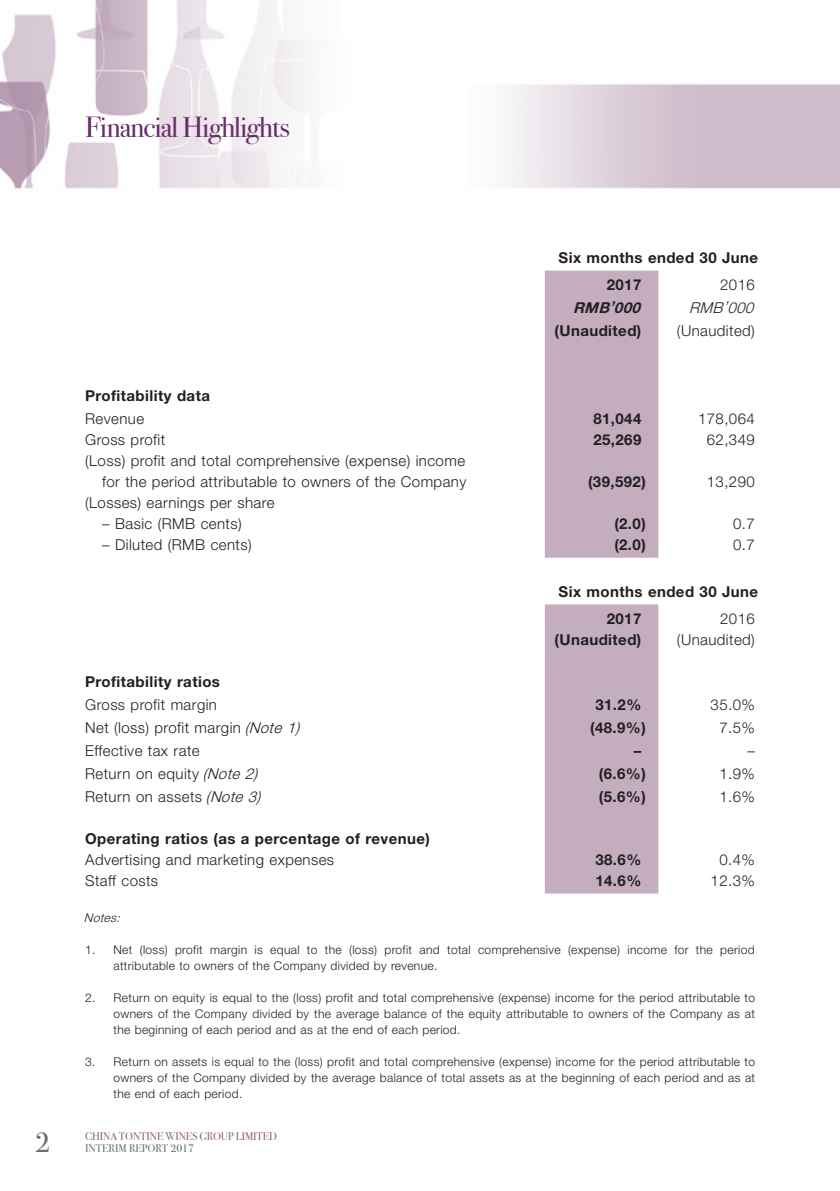
<style>
.page{position:relative;width:840px;height:1191px;background:#fff}
.page>*{position:absolute;margin:0;border:0;box-sizing:border-box;transform-origin:0 0}
.t1{font:29px "Bodoni Svty Two ITCTT";letter-spacing:-.03em;color:#682d68}
.t2{font:28px "Bodoni Svty Two ITCTT";color:#6c6d70}
.Body_Text{font:300 15px/21px "Helvetica Neue LT Std";letter-spacing:.03em;color:#231f20;text-align:right}
.Body_Text-2{font:700 15px "Helvetica Neue LT Std";letter-spacing:.03em;color:#231f20}
.Body_Text-3{font:italic 700 15px "Helvetica Neue LT Std";color:#231f20}
.Body_Text-4{font:italic 300 15px "Helvetica Neue LT Std";color:#231f20}
.Non-Acc_Notes{font:300 12px/16px "Helvetica Neue LT Std";letter-spacing:.03em;color:#231f20;text-align:justify}
.Non-Acc_Notes-2{font:italic 300 12px "Helvetica Neue LT Std";color:#231f20}
.t3{font:11px "Bodoni Svty Two ITCTT";letter-spacing:-.01em;color:#8b6186}
.t4{font:11px "Bodoni Svty Two ITCTT";color:#6c6d70}
.s1{font-style:italic}
</style>
<div class="page">
<img style="left:0;top:0;width:839px;height:894px">
<div style="left:544px;top:270px;width:114px;height:287px;background:#c3adbf"></div>
<div style="left:544px;top:604px;width:114px;height:289px;background:#c3adbf"></div>
<p class="t1" style="left:85px;top:104px;width:206px">Financial Highlights</p>
<p class="Body_Text-2" style="left:558px;top:248px;width:201px">Six months ended 30 June</p>
<p class="Body_Text-2" style="left:606px;top:275px;width:36px">2017</p>
<p class="Body_Text" style="left:719px;top:273px;width:36px">2016</p>
<p class="Body_Text-3" style="left:572px;top:298px;width:73px">RMB’000</p>
<p class="Body_Text-4" style="left:688px;top:298px;width:70px">RMB’000</p>
<p class="Body_Text-2" style="left:554px;top:321px;width:88px">(Unaudited)</p>
<p class="Body_Text" style="left:676px;top:319px;width:79px">(Unaudited)</p>
<p class="Body_Text-2" style="left:85px;top:386px;width:126px">Profitability data</p>
<p class="Body_Text" style="left:85px;top:407px;width:60px">Revenue</p>
<p class="Body_Text-2" style="left:593px;top:409px;width:49px">81,044</p>
<p class="Body_Text" style="left:697px;top:407px;width:58px">178,064</p>
<p class="Body_Text" style="left:85px;top:428px;width:82px">Gross profit</p>
<p class="Body_Text-2" style="left:593px;top:430px;width:49px">25,269</p>
<p class="Body_Text" style="left:706px;top:428px;width:49px">62,349</p>
<p class="Body_Text" style="left:85px;top:449px;width:382px">(Loss) profit and total comprehensive (expense) income for the period attributable to owners of the Company</p>
<p class="Body_Text-2" style="left:587px;top:472px;width:59px">(39,592)</p>
<p class="Body_Text" style="left:706px;top:470px;width:49px">13,290</p>
<p class="Body_Text" style="left:85px;top:491px;width:191px">(Losses) earnings per share</p>
<p class="Body_Text" style="left:102px;top:512px;width:141px">– Basic (RMB cents)</p>
<p class="Body_Text-2" style="left:614px;top:514px;width:33px">(2.0)</p>
<p class="Body_Text" style="left:732px;top:512px;width:23px">0.7</p>
<p class="Body_Text" style="left:102px;top:533px;width:151px">– Diluted (RMB cents)</p>
<p class="Body_Text-2" style="left:614px;top:535px;width:33px">(2.0)</p>
<p class="Body_Text" style="left:732px;top:533px;width:23px">0.7</p>
<p class="Body_Text-2" style="left:558px;top:582px;width:201px">Six months ended 30 June</p>
<p class="Body_Text-2" style="left:606px;top:609px;width:36px">2017</p>
<p class="Body_Text" style="left:719px;top:607px;width:36px">2016</p>
<p class="Body_Text-2" style="left:554px;top:630px;width:88px">(Unaudited)</p>
<p class="Body_Text" style="left:676px;top:628px;width:79px">(Unaudited)</p>
<p class="Body_Text-2" style="left:85px;top:672px;width:136px">Profitability ratios</p>
<p class="Body_Text" style="left:85px;top:693px;width:133px">Gross profit margin</p>
<p class="Body_Text-2" style="left:595px;top:695px;width:47px">31.2%</p>
<p class="Body_Text" style="left:710px;top:693px;width:46px">35.0%</p>
<p class="Body_Text" style="left:85px;top:716px;width:216px">Net (loss) profit margin <span class="s1">(Note1)</span></p>
<p class="Body_Text-2" style="left:589px;top:718px;width:57px">(48.9%)</p>
<p class="Body_Text" style="left:719px;top:716px;width:37px">7.5%</p>
<p class="Body_Text" style="left:85px;top:739px;width:116px">Effective tax rate</p>
<p class="Body_Text-2" style="left:633px;top:741px;width:9px">–</p>
<p class="Body_Text" style="left:747px;top:739px;width:9px">–</p>
<p class="Body_Text" style="left:85px;top:762px;width:174px">Return on equity <span class="s1">(Note2)</span></p>
<p class="Body_Text-2" style="left:598px;top:764px;width:48px">(6.6%)</p>
<p class="Body_Text" style="left:719px;top:762px;width:37px">1.9%</p>
<p class="Body_Text" style="left:85px;top:785px;width:177px">Return on assets <span class="s1">(Note3)</span></p>
<p class="Body_Text-2" style="left:598px;top:787px;width:48px">(5.6%)</p>
<p class="Body_Text" style="left:719px;top:785px;width:37px">1.6%</p>
<p class="Body_Text-2" style="left:85px;top:829px;width:346px">Operating ratios (as a percentage of revenue)</p>
<p class="Body_Text" style="left:85px;top:848px;width:250px">Advertising and marketing expenses</p>
<p class="Body_Text-2" style="left:595px;top:850px;width:47px">38.6%</p>
<p class="Body_Text" style="left:719px;top:848px;width:37px">0.4%</p>
<p class="Body_Text" style="left:85px;top:869px;width:74px">Staff costs</p>
<p class="Body_Text-2" style="left:595px;top:871px;width:47px">14.6%</p>
<p class="Body_Text" style="left:710px;top:869px;width:46px">12.3%</p>
<p class="Non-Acc_Notes-2" style="left:84px;top:910px;width:41px">Notes:</p>
<p class="Non-Acc_Notes" style="left:113px;top:941px;width:642px;text-indent:-28px">1. Net (loss) profit margin is equal to the (loss) profit and total comprehensive (expense) income for the period attributable to owners of the Company divided by revenue.</p>
<p class="Non-Acc_Notes" style="left:113px;top:989px;width:642px;text-indent:-28px">2. Return on equity is equal to the (loss) profit and total comprehensive (expense) income for the period attributable to owners of the Company divided by the average balance of the equity attributable to owners of the Company as at the beginning of each period and as at the end of each period.</p>
<p class="Non-Acc_Notes" style="left:113px;top:1053px;width:642px;text-indent:-28px">3. Return on assets is equal to the (loss) profit and total comprehensive (expense) income for the period attributable to owners of the Company divided by the average balance of total assets as at the beginning of each period and as at the end of each period.</p>
<p class="t2" style="left:35px;top:1119px;width:16px">2</p>
<p class="t3" style="left:85px;top:1127px;width:193px">CHINA TONTINE WINES GROUP LIMITED</p>
<p class="t4" style="left:85px;top:1139px;width:110px">INTERIM REPORT 2017</p>
</div>
